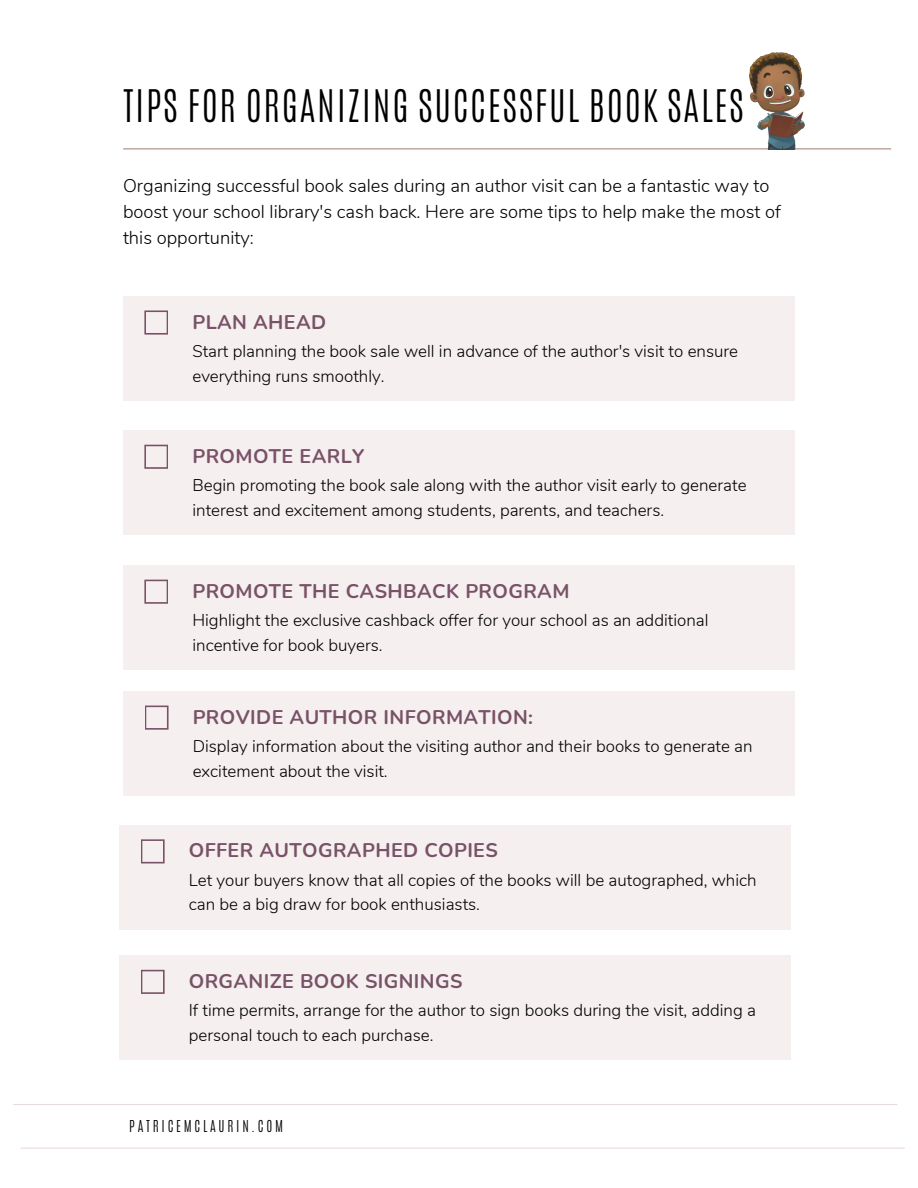
<style>
.page{position:relative;width:918px;height:1188px;background:#fff}
.page>*{position:absolute;margin:0;border:0;box-sizing:border-box;transform-origin:0 0}
.t1{font:300 37.5px "Antonio";letter-spacing:.045em;color:#000}
.t2{font:700 19.8px "Nunito";letter-spacing:.02em;color:#785267}
.t3{font:300 18.3px/25.8px "Nunito";color:#000}
.t4{font:300 16.95px/24.3px "Nunito";color:#000}
.t5{font:300 13.65px "Antonio";letter-spacing:.2em;color:#000}
</style>
<div class="page">
<hr style="left:124px;top:148px;width:767px;height:1px;background:#ad877f">
<hr style="left:21px;top:1148px;width:883px;height:1px;background:#e9dbdb">
<hr style="left:14px;top:1104px;width:883px;height:1px;background:#e9dbdb">
<div style="left:123px;top:296px;width:672px;height:105px;background:#f2e9e9"></div>
<svg style="left:144px;top:310px;width:24px;height:25px"></svg>
<div style="left:123px;top:431px;width:672px;height:104px;background:#f2e9e9"></div>
<svg style="left:144px;top:445px;width:24px;height:24px"></svg>
<div style="left:119px;top:956px;width:672px;height:104px;background:#f2e9e9"></div>
<svg style="left:141px;top:970px;width:24px;height:24px"></svg>
<div style="left:123px;top:691px;width:672px;height:105px;background:#f2e9e9"></div>
<svg style="left:145px;top:706px;width:24px;height:24px"></svg>
<div style="left:119px;top:825px;width:672px;height:105px;background:#f2e9e9"></div>
<svg style="left:141px;top:839px;width:24px;height:24px"></svg>
<div style="left:123px;top:566px;width:672px;height:104px;background:#f2e9e9"></div>
<svg style="left:144px;top:580px;width:24px;height:24px"></svg>
<img style="left:750px;top:52px;width:55px;height:97px">
<p class="t1" style="left:123px;top:79px;width:622px">TIPS FOR ORGANIZING SUCCESSFUL BOOK SALES</p>
<p class="t3" style="left:123px;top:173px;width:659px">Organizing successful book sales during an author visit can be a fantastic way to boost your school library's cash back. Here are some tips to help make the most of this opportunity:</p>
<p class="t2" style="left:192px;top:309px;width:135px">PLAN AHEAD</p>
<p class="t4" style="left:192px;top:339px;width:547px">Start planning the book sale well in advance of the author's visit to ensure everything runs smoothly.</p>
<p class="t2" style="left:192px;top:443px;width:174px">PROMOTE EARLY</p>
<p class="t4" style="left:192px;top:474px;width:556px">Begin promoting the book sale along with the author visit early to generate interest and excitement among students, parents, and teachers.</p>
<p class="t2" style="left:192px;top:578px;width:379px">PROMOTE THE CASHBACK PROGRAM</p>
<p class="t4" style="left:192px;top:609px;width:518px">Highlight the exclusive cashback offer for your school as an additional incentive for book buyers.</p>
<p class="t2" style="left:193px;top:704px;width:342px">PROVIDE AUTHOR INFORMATION:</p>
<p class="t4" style="left:193px;top:735px;width:562px">Display information about the visiting author and their books to generate an excitement about the visit.</p>
<p class="t2" style="left:189px;top:837px;width:311px">OFFER AUTOGRAPHED COPIES</p>
<p class="t4" style="left:189px;top:868px;width:569px">Let your buyers know that all copies of the books will be autographed, which can be a big draw for book enthusiasts.</p>
<p class="t2" style="left:189px;top:968px;width:275px">ORGANIZE BOOK SIGNINGS</p>
<p class="t4" style="left:189px;top:999px;width:569px">If time permits, arrange for the author to sign books during the visit, adding a personal touch to each purchase.</p>
<p class="t5" style="left:129px;top:1117px;width:155px">PATRICEMCLAURIN.COM</p>
</div>
